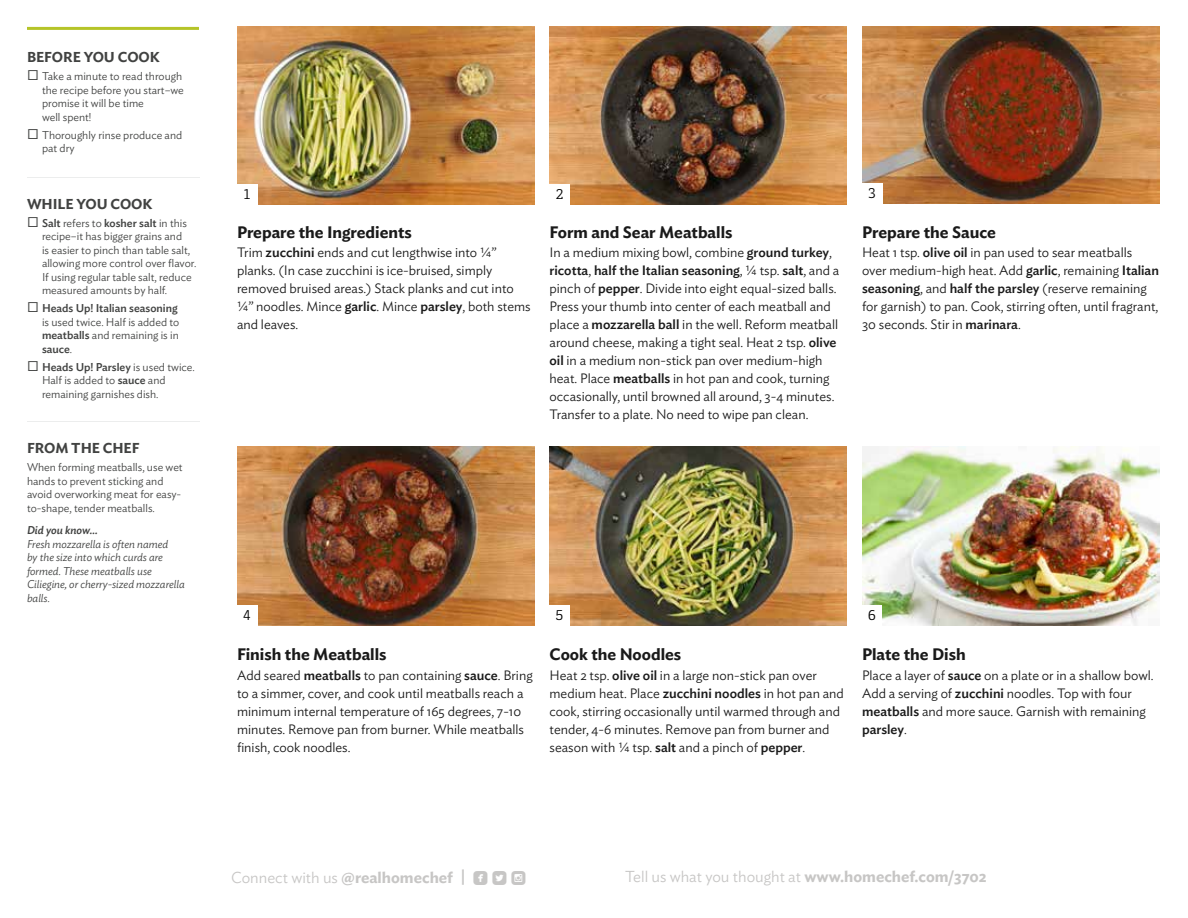
<style>
.page{position:relative;width:1188px;height:918px;background:#fff}
.page>*{position:absolute;margin:0;border:0;box-sizing:border-box;transform-origin:0 0}
.t1{font:17.1px "Mono Social Icons Font";color:#c7c6c5}
.t2{font:600 16.5px "Ideal Sans";color:#1a1a1a}
.t3{font:300 15.75px "Ideal Sans";color:#c7c6c5}
.t4{font:600 14.25px "Ideal Sans";letter-spacing:-.005em;color:#414241}
.t5{font:300 13.5px/18px "Ideal Sans";color:#1a1a1a}
.t6{font:13.5px "Decour";color:#000}
.t7{font:300 11.25px/13.5px "Ideal Sans";color:#414241}
.t8{font:italic 300 11.25px/13.5px "Ideal Sans";color:#414241}
.t9{font:500 11.25px "Ideal Sans";color:#414241}
.t10{font:italic 500 11.25px "Ideal Sans";color:#414241}
.s1{font-weight:500}
.s2{font-family:"Ideal Sans";font-weight:300;font-size:15.75px}
.s3{font-family:"Ideal Sans";font-weight:600;font-size:15.75px}
.s4{font-weight:600}
</style>
<div class="page">
<img style="left:237px;top:27px;width:297px;height:177px">
<img style="left:237px;top:447px;width:297px;height:178px">
<img style="left:862px;top:26px;width:297px;height:177px">
<img style="left:862px;top:447px;width:297px;height:178px">
<img style="left:550px;top:27px;width:297px;height:177px">
<img style="left:550px;top:447px;width:297px;height:178px">
<div style="left:237px;top:184px;width:20px;height:20px;background:#fff"></div>
<div style="left:237px;top:605px;width:20px;height:20px;background:#fff"></div>
<div style="left:550px;top:605px;width:20px;height:20px;background:#fff"></div>
<div style="left:862px;top:605px;width:20px;height:20px;background:#fff"></div>
<div style="left:550px;top:184px;width:20px;height:20px;background:#fff"></div>
<div style="left:862px;top:183px;width:20px;height:20px;background:#fff"></div>
<hr style="left:27px;top:27px;width:172px;height:3px;background:#b5c428">
<hr style="left:27px;top:421px;width:172px;height:1px;background:#eceded">
<hr style="left:27px;top:177px;width:172px;height:1px;background:#eceded">
<p class="t4" style="left:27px;top:46px;width:134px">BEFORE YOU COOK</p>
<p class="t7" style="left:42px;top:69px;width:143px">Take a minute to read through the recipe before you start–we promise it will be time<br>well spent!</p>
<p class="t7" style="left:42px;top:127px;width:142px">Thoroughly rinse produce and pat dry</p>
<p class="t4" style="left:27px;top:192px;width:127px">WHILE YOU COOK</p>
<p class="t7" style="left:42px;top:215px;width:156px"><span class="s1">Salt</span> refers to <span class="s1">kosher salt</span> in this recipe–it has bigger grains and<br>is easier to pinch than table salt, allowing more control over flavor.<br>If using regular table salt, reduce measured amounts by half.</p>
<p class="t9" style="left:42px;top:299px;width:137px">Heads Up! Italian seasoning</p>
<p class="t7" style="left:42px;top:314px;width:139px;text-align:justify">is used twice. Half is added to <span class="s1">meatballs</span> and remaining is in <span class="s1">sauce</span>.</p>
<p class="t7" style="left:42px;top:359px;width:154px"><span class="s1">Heads Up! Parsley</span> is used twice.<br>Half is added to <span class="s1">sauce</span> and remaining garnishes dish.</p>
<p class="t4" style="left:27px;top:437px;width:114px">FROM THE CHEF</p>
<p class="t7" style="left:27px;top:460px;width:157px">When forming meatballs, use wet hands to prevent sticking and avoid overworking meat for easy&shy;to-shape, tender meatballs.</p>
<p class="t10" style="left:27px;top:522px;width:72px">Did you know...</p>
<p class="t8" style="left:27px;top:536px;width:159px">Fresh mozzarella is often named<br>by the size into which curds are formed. These meatballs use<br>Ciliegine, or cherry-sized mozzarella balls.</p>
<p class="t6" style="left:244px;top:186px;width:8px">1</p>
<p class="t2" style="left:237px;top:219px;width:176px">Prepare the Ingredients</p>
<p class="t5" style="left:237px;top:242px;width:295px">Trim <span class="s1">zucchini</span> ends and cut lengthwise into ¼” planks. (In case zucchini is ice-bruised, simply removed bruised areas.) Stack planks and cut into ¼” noodles. Mince <span class="s1">garlic</span>. Mince <span class="s1">parsley</span>, both stems and leaves.</p>
<p class="t6" style="left:556px;top:186px;width:9px">2</p>
<p class="t6" style="left:868px;top:185px;width:9px">3</p>
<p class="t2" style="left:550px;top:219px;width:185px">Form and Sear Meatballs</p>
<p class="t5" style="left:550px;top:242px;width:291px">In a medium mixing bowl, combine <span class="s1">ground turkey</span>, <span class="s1">ricotta</span>, <span class="s1">half the Italian seasoning</span>, ¼ tsp. <span class="s1">salt</span>, and a pinch of <span class="s1">pepper</span>. Divide into eight equal-sized balls.<br>Press your thumb into center of each meatball and place a <span class="s1">mozzarella ball</span> in the well. Reform meatball around cheese, making a tight seal. Heat 2 tsp. <span class="s1">olive oil</span> in a medium non-stick pan over medium-high heat. Place <span class="s1">meatballs</span> in hot pan and cook, turning occasionally, until browned all around, 3-4 minutes.<br>Transfer to a plate. No need to wipe pan clean.</p>
<p class="t2" style="left:862px;top:219px;width:135px">Prepare the Sauce</p>
<p class="t5" style="left:862px;top:242px;width:299px">Heat 1 tsp. <span class="s1">olive oil</span> in pan used to sear meatballs over medium-high heat. Add <span class="s1">garlic</span>, remaining <span class="s1">Italian seasoning</span>, and <span class="s1">half the parsley</span> (reserve remaining for garnish) to pan. Cook, stirring often, until fragrant, 30 seconds. Stir in <span class="s1">marinara</span>.</p>
<p class="t6" style="left:243px;top:607px;width:9px">4</p>
<p class="t6" style="left:556px;top:607px;width:9px">5</p>
<p class="t6" style="left:868px;top:607px;width:10px">6</p>
<p class="t2" style="left:237px;top:642px;width:151px">Finish the Meatballs</p>
<p class="t5" style="left:237px;top:665px;width:297px">Add seared <span class="s1">meatballs</span> to pan containing <span class="s1">sauce</span>. Bring to a simmer, cover, and cook until meatballs reach a minimum internal temperature of 165 degrees, 7-10 minutes. Remove pan from burner. While meatballs finish, cook noodles.</p>
<p class="t2" style="left:550px;top:642px;width:133px">Cook the Noodles</p>
<p class="t5" style="left:550px;top:665px;width:296px">Heat 2 tsp. <span class="s1">olive oil</span> in a large non-stick pan over medium heat. Place <span class="s1">zucchini noodles</span> in hot pan and cook, stirring occasionally until warmed through and tender, 4-6 minutes. Remove pan from burner and season with ¼ tsp. <span class="s1">salt</span> and a pinch of <span class="s1">pepper</span>.</p>
<p class="t2" style="left:862px;top:642px;width:105px">Plate the Dish</p>
<p class="t5" style="left:862px;top:665px;width:293px">Place a layer of <span class="s1">sauce</span> on a plate or in a shallow bowl.<br>Add a serving of <span class="s1">zucchini</span> noodles. Top with four <span class="s1">meatballs</span> and more sauce. Garnish with remaining <span class="s1">parsley</span>.</p>
<p class="t1" style="left:231px;top:869px;width:296px"><span class="s2">Connect with us</span> <span class="s3">@realhomechef |</span> ROUNDEDFACEBOOK ROUNDEDTWITTERBIRD ROUNDEDINSTAGRAM</p>
<p class="t3" style="left:625px;top:864px;width:363px">Tell us what you thought at <span class="s4">www.homechef.com/3702</span></p>
</div>
